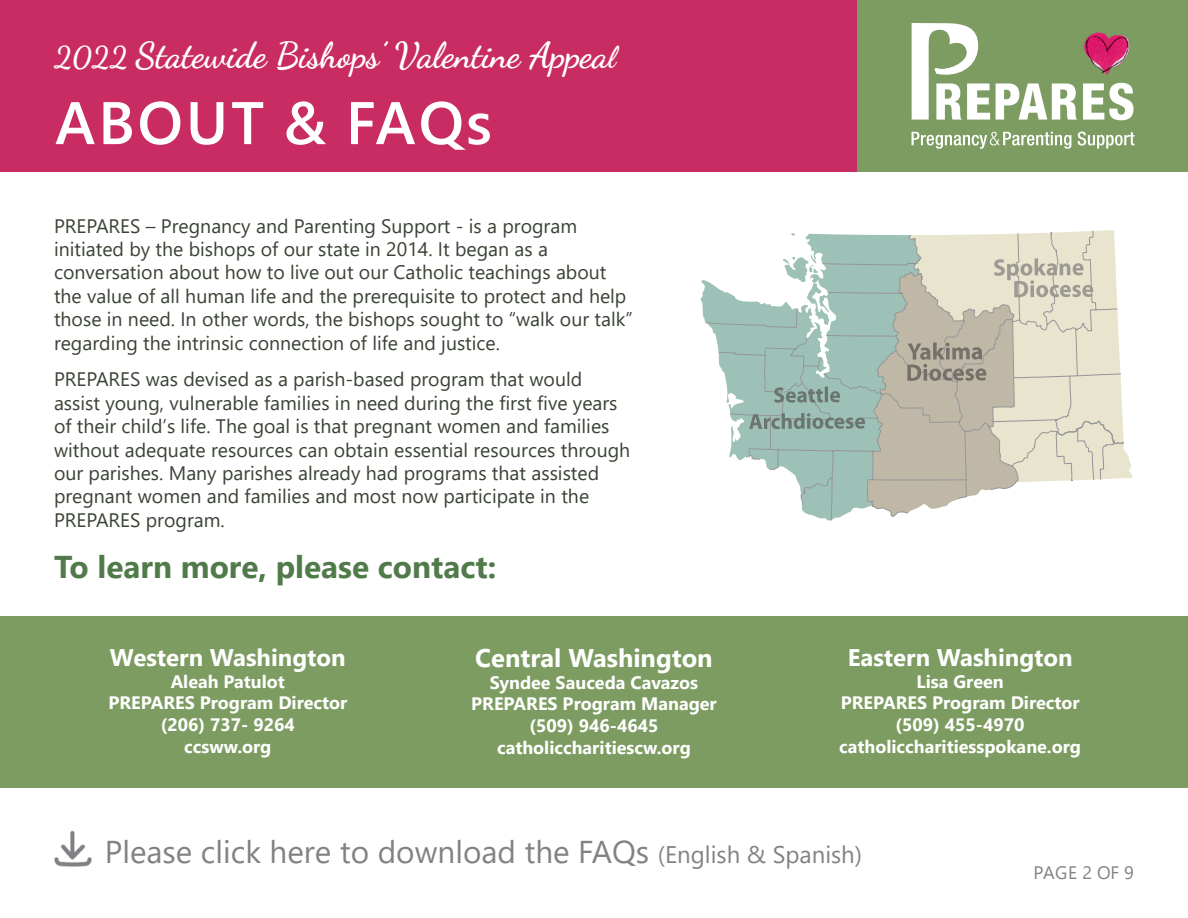
<style>
.page{position:relative;width:1188px;height:918px;background:#fff}
.page>*{position:absolute;margin:0;border:0;box-sizing:border-box;transform-origin:0 0}
.t1{font:600 60px "Segoe UI";letter-spacing:.05em;color:#fff}
.t2{font:36px "Dancing Script";color:#fff}
.t3{font:31.5px "Segoe UI";color:#818285}
.t4{font:700 31.5px "Segoe UI";color:#517a4a}
.t5{font:700 25.5px "Segoe UI";color:#fff}
.t6{font:700 24px "Segoe UI";color:#fff}
.t7{font:19.5px/23.4px "Segoe UI";color:#3a4235}
.t8{font:700 18px/21.6px "Segoe UI";color:#fff;text-align:center}
.t9{font:18px "Segoe UI";letter-spacing:.01em;color:#818285}
.s1{font-size:30px}
.s2{font-size:24px}
</style>
<div class="page">
<div style="left:0;top:0;width:858px;height:172px;background:#c92c62"></div>
<div style="left:858px;top:0;width:330px;height:172px;background:#7d9c61"></div>
<svg style="left:912px;top:132px;width:159px;height:17px"></svg>
<svg style="left:1078px;top:132px;width:57px;height:17px"></svg>
<svg style="left:996px;top:83px;width:81px;height:37px"></svg>
<svg style="left:1083px;top:83px;width:51px;height:37px"></svg>
<svg style="left:912px;top:23px;width:78px;height:97px"></svg>
<img style="left:1083px;top:32px;width:47px;height:44px">
<img style="left:54px;top:830px;width:38px;height:37px">
<svg style="left:700px;top:230px;width:432px;height:291px"></svg>
<div style="left:0;top:616px;width:1188px;height:172px;background:#7d9c61"></div>
<h2 class="t2" style="left:54px;top:41px;width:563px"><span class="s1">2022</span> Statewide Bishops’ Valentine Appea<span class="s1">l</span></h2>
<h1 class="t1" style="left:55px;top:100px;width:438px">ABOUT &amp; FAQs</h1>
<p class="t7" style="left:54px;top:216px;width:580px">PREPARES – Pregnancy and Parenting Support - is a program initiated by the bishops of our state in 2014. It began as a conversation about how to live out our Catholic teachings about the value of all human life and the prerequisite to protect and help those in need. In other words, the bishops sought to “walk our talk” regarding the intrinsic connection of life and justice.</p>
<p class="t7" style="left:54px;top:370px;width:578px">PREPARES was devised as a parish-based program that would assist young, vulnerable families in need during the first five years of their child’s life. The goal is that pregnant women and families without adequate resources can obtain essential resources through our parishes. Many parishes already had programs that assisted pregnant women and families and most now participate in the PREPARES program.</p>
<h3 class="t4" style="left:54px;top:555px;width:444px">To learn more, please contact:</h3>
<p class="t6" style="left:110px;top:648px;width:237px">Western Washington</p>
<p class="t8" style="left:108px;top:672px;width:240px">Aleah Patulot<br>PREPARES Program Director (206) 737- 9264<br>ccsww.org</p>
<h3 class="t5" style="left:475px;top:648px;width:239px">Central Washington</h3>
<p class="t8" style="left:471px;top:673px;width:247px">Syndee Sauceda Cavazos<br>PREPARES Program Manager (509) 946-4645 catholiccharitiescw.org</p>
<p class="t6" style="left:848px;top:648px;width:226px">Eastern Washington</p>
<p class="t8" style="left:839px;top:672px;width:243px">Lisa Green<br>PREPARES Program Director (509) 455-4970 catholiccharitiesspokane.org</p>
<h3 class="t3" style="left:105px;top:839px;width:759px">Please click here to download the FAQs <span class="s2">(English &amp; Spanish)</span></h3>
<p class="t9" style="left:1034px;top:865px;width:102px">PAGE 2 OF 9</p>
</div>
